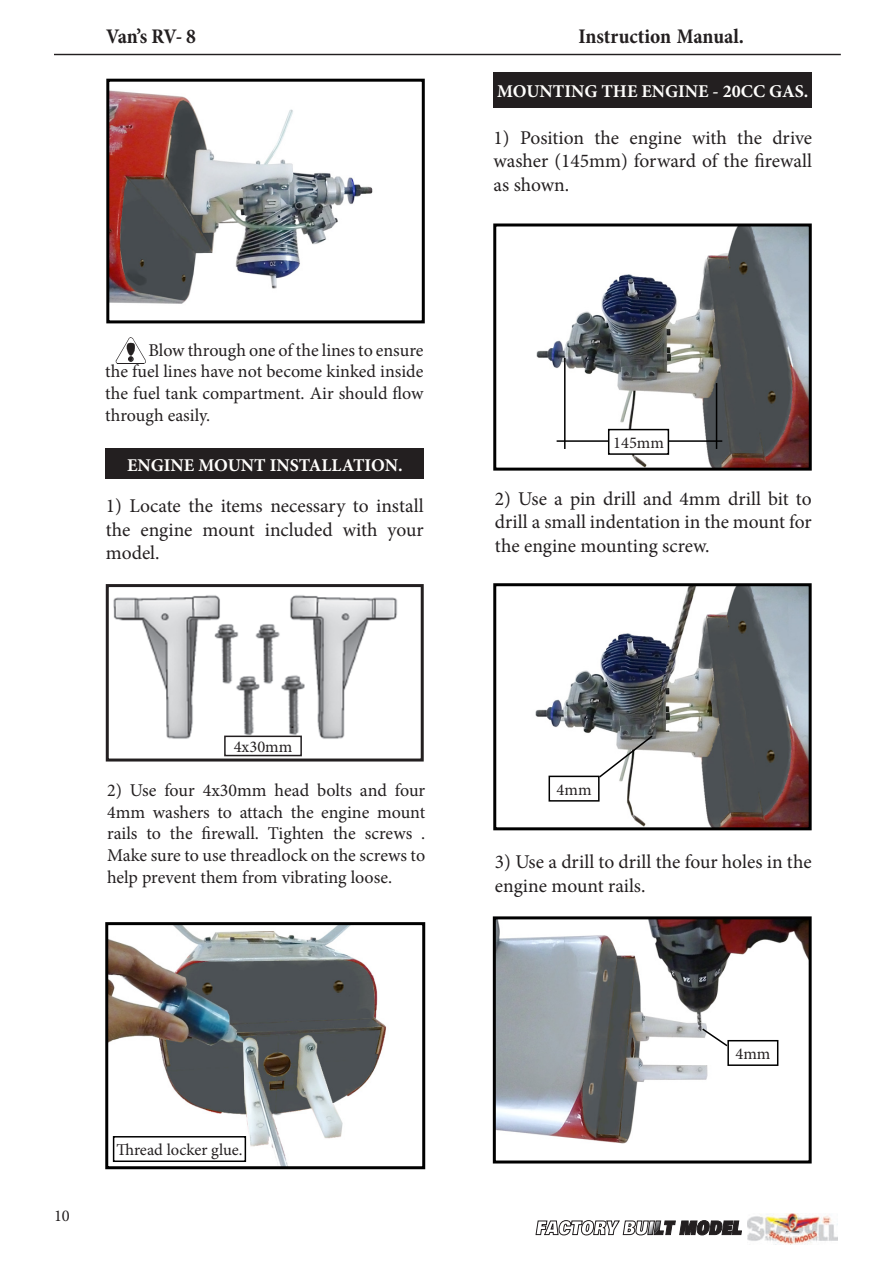
<style>
.page{position:relative;width:893px;height:1263px;background:#fff}
.page>*{position:absolute;margin:0;border:0;box-sizing:border-box;transform-origin:0 0}
.t1{font:700 condensed 21px "Minion Pro";letter-spacing:-.005em;color:#231f20}
.t2{font:19.5px/23.4px "Minion Pro";color:#231f20;text-align:justify}
.t3{font:18px/21.6px "Minion Pro";color:#231f20;text-align:justify}
.t4{font:700 18px "Minion Pro";color:#fffefc}
.t5{font:16.5px "Minion Pro";color:#231f20}
.t6{font:16.5px "Arial";color:#231f20}
</style>
<div class="page">
<hr style="left:54px;top:54px;width:787px;height:1px;background:#231f20">
<svg style="left:536px;top:1220px;width:206px;height:15px"></svg>
<img style="left:748px;top:1213px;width:89px;height:31px">
<img style="left:110px;top:90px;width:263px;height:214px">
<div style="left:106px;top:79px;width:319px;height:244px;border:3px solid #000"></div>
<svg style="left:116px;top:337px;width:30px;height:27px"></svg>
<img style="left:113px;top:595px;width:285px;height:144px">
<div style="left:106px;top:584px;width:318px;height:177px;border:3px solid #231f20"></div>
<div style="left:106px;top:449px;width:318px;height:30px;background:#231f20"></div>
<div style="left:224px;top:735px;width:78px;height:21px;border:2px solid #231f20"></div>
<img style="left:109px;top:926px;width:277px;height:239px">
<div style="left:105px;top:922px;width:320px;height:247px;border:3px solid #000"></div>
<div style="left:114px;top:1137px;width:131px;height:24px;background:#fff"></div>
<div style="left:113px;top:1136px;width:133px;height:26px;border:2px solid #000"></div>
<div style="left:494px;top:73px;width:318px;height:35px;background:#231f20"></div>
<img style="left:536px;top:227px;width:272px;height:240px">
<div style="left:493px;top:223px;width:319px;height:248px;border:3px solid #000"></div>
<hr style="left:564px;top:358px;width:2px;height:91px;background:#000">
<hr style="left:716px;top:383px;width:1px;height:66px;background:#000">
<hr style="left:557px;top:440px;width:165px;height:2px;background:#000">
<div style="left:609px;top:430px;width:59px;height:24px;background:#fff"></div>
<div style="left:608px;top:429px;width:61px;height:26px;border:2px solid #000"></div>
<img style="left:535px;top:587px;width:273px;height:239px">
<div style="left:493px;top:583px;width:319px;height:247px;border:3px solid #000"></div>
<div style="left:549px;top:776px;width:50px;height:25px;background:#fff"></div>
<div style="left:549px;top:776px;width:51px;height:26px;border:2px solid #000"></div>
<svg style="left:597px;top:734px;width:57px;height:45px"></svg>
<img style="left:497px;top:920px;width:311px;height:224px">
<div style="left:493px;top:916px;width:319px;height:247px;border:3px solid #000"></div>
<div style="left:728px;top:1041px;width:50px;height:24px;background:#fff"></div>
<div style="left:727px;top:1040px;width:51px;height:26px;border:2px solid #000"></div>
<svg style="left:701px;top:1027px;width:28px;height:21px"></svg>
<p class="t1" style="left:106px;top:22px;width:91px">Van’s RV- 8</p>
<p class="t1" style="left:578px;top:22px;width:167px">Instruction Manual.</p>
<p class="t3" style="left:105px;top:339px;width:320px;text-indent:43px">Blow through one of the lines to ensure the fuel lines have not become kinked inside the fuel tank compartment. Air should flow through easily.</p>
<p class="t4" style="left:127px;top:452px;width:277px">ENGINE MOUNT INSTALLATION.</p>
<p class="t2" style="left:106px;top:494px;width:319px">1) Locate the items necessary to install the engine mount included with your model.</p>
<p class="t4" style="left:497px;top:78px;width:313px">MOUNTING THE ENGINE - 20CC GAS.</p>
<p class="t2" style="left:494px;top:126px;width:320px">1) Position the engine with the drive washer (145mm) forward of the firewall as shown.</p>
<p class="t5" style="left:613px;top:431px;width:52px">145mm</p>
<p class="t2" style="left:495px;top:487px;width:318px">2) Use a pin drill and 4mm drill bit to drill a small indentation in the mount for the engine mounting screw.</p>
<p class="t6" style="left:290px;top:712px;width:6px">.</p>
<p class="t5" style="left:234px;top:736px;width:60px">4x30mm</p>
<p class="t3" style="left:107px;top:780px;width:320px">2) Use four 4x30mm head bolts and four 4mm washers to attach the engine mount rails to the firewall. Tighten the screws .<br>Make sure to use threadlock on the screws to help prevent them from vibrating loose.</p>
<p class="t5" style="left:54px;top:1205px;width:17px">10</p>
<p class="t5" style="left:116px;top:1139px;width:128px">Thread locker glue.</p>
<p class="t5" style="left:557px;top:778px;width:36px">4mm</p>
<p class="t2" style="left:495px;top:850px;width:318px">3) Use a drill to drill the four holes in the engine mount rails.</p>
<p class="t5" style="left:735px;top:1043px;width:36px">4mm</p>
</div>
